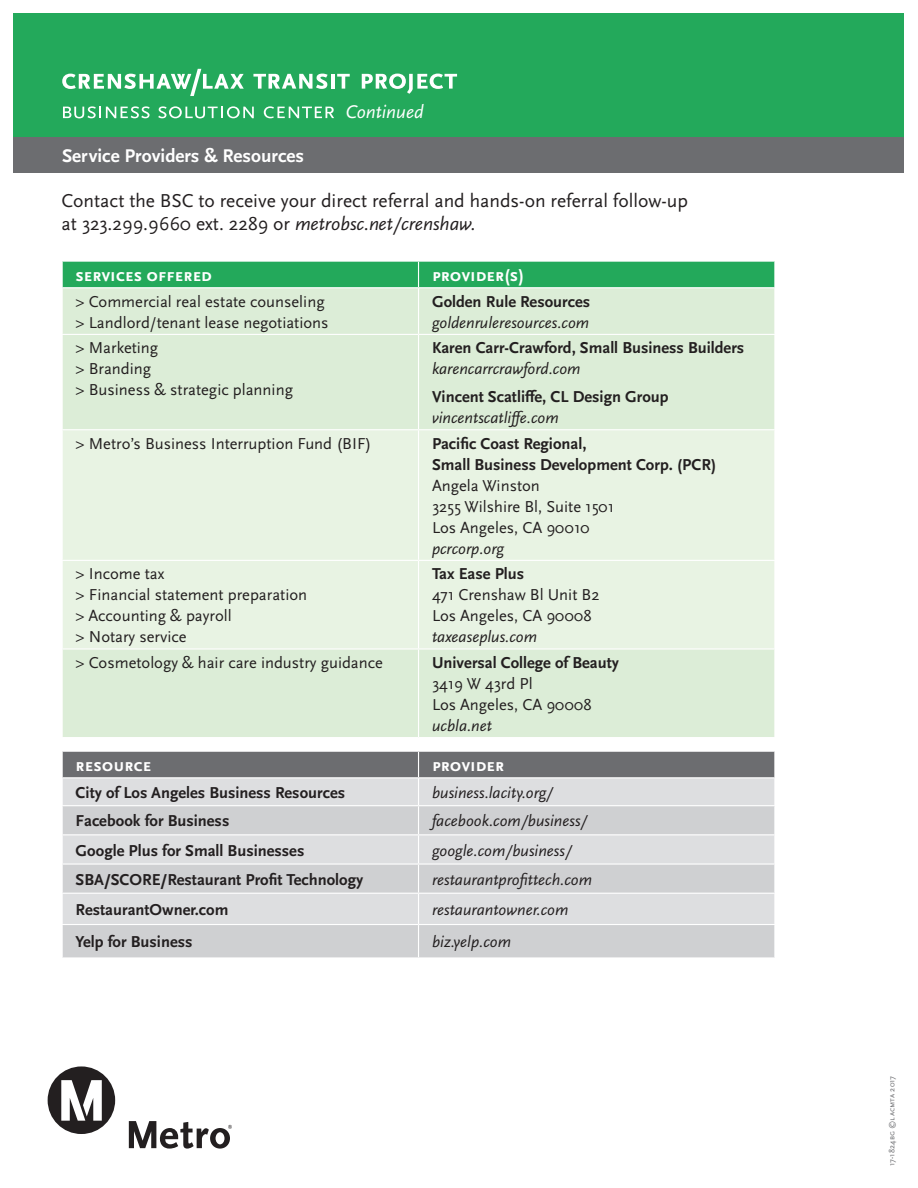
<style>
.page{position:relative;width:918px;height:1188px;background:#fff}
.page>*{position:absolute;margin:0;border:0;box-sizing:border-box;transform-origin:0 0}
.t1{font:19.5px/23.4px "Scala Sans Pro";color:#231f20}
.t2{font:700 19.2px "Scala Sans Pro";color:#fff}
.t3{font:italic 19.2px "Scala Sans Pro";color:#fff}
.t4{font:700 18px "Scala Sans Pro";color:#fff}
.t5{font:16.5px/21px "Scala Sans Pro";color:#231f20}
.t6{font:700 16.5px/21px "Scala Sans Pro";color:#231f20}
.t7{font:italic 16.5px "Scala Sans Pro";color:#231f20}
.t8{font:8.25px "Scala Sans Pro";letter-spacing:.01em;color:#6c6d70}
.s1{font-style:italic}
</style>
<div class="page">
<div style="left:14px;top:14px;width:890px;height:132px;background:#23a95b"></div>
<div style="left:14px;top:137px;width:890px;height:36px;background:#6c6d70"></div>
<svg style="left:62px;top:69px;width:182px;height:27px"></svg>
<svg style="left:253px;top:74px;width:75px;height:15px"></svg>
<hr style="left:331px;top:74px;width:4px;height:15px;background:#fff">
<svg style="left:337px;top:74px;width:13px;height:15px"></svg>
<svg style="left:362px;top:74px;width:95px;height:20px"></svg>
<svg style="left:63px;top:106px;width:87px;height:12px"></svg>
<svg style="left:158px;top:106px;width:96px;height:12px"></svg>
<svg style="left:264px;top:106px;width:70px;height:12px"></svg>
<div style="left:48px;top:1066px;width:67px;height:68px;background:#231f20;border-radius:50%"></div>
<svg style="left:61px;top:1080px;width:41px;height:41px"></svg>
<svg style="left:129px;top:1121px;width:103px;height:28px"></svg>
<svg style="left:63px;top:894px;width:711px;height:63px;background:#d5d6d8"></svg>
<svg style="left:62px;top:751px;width:713px;height:142px;background:#c4c5c7"></svg>
<hr style="left:418px;top:894px;width:1px;height:30px;background:#fff">
<hr style="left:62px;top:924px;width:357px;height:1px;background:#fff">
<hr style="left:419px;top:924px;width:356px;height:1px;background:#fff">
<hr style="left:418px;top:925px;width:1px;height:32px;background:#fff">
<div style="left:63px;top:288px;width:711px;height:449px;background:#dcedd7"></div>
<div style="left:63px;top:430px;width:711px;height:218px;background:#e8f3e3"></div>
<div style="left:62px;top:261px;width:713px;height:26px;background:#23a95b"></div>
<hr style="left:418px;top:288px;width:1px;height:46px;background:#fff">
<hr style="left:62px;top:334px;width:357px;height:1px;background:#fff">
<hr style="left:419px;top:334px;width:356px;height:1px;background:#fff">
<hr style="left:418px;top:335px;width:1px;height:94px;background:#fff">
<hr style="left:62px;top:429px;width:357px;height:1px;background:#fff">
<hr style="left:419px;top:429px;width:356px;height:1px;background:#fff">
<hr style="left:418px;top:430px;width:1px;height:130px;background:#fff">
<hr style="left:62px;top:560px;width:357px;height:1px;background:#fff">
<hr style="left:419px;top:560px;width:356px;height:1px;background:#fff">
<hr style="left:418px;top:561px;width:1px;height:87px;background:#fff">
<hr style="left:62px;top:648px;width:357px;height:2px;background:#fff">
<hr style="left:419px;top:648px;width:356px;height:2px;background:#fff">
<hr style="left:418px;top:650px;width:1px;height:87px;background:#fff">
<p class="t2" style="left:62px;top:145px;width:244px">Service Providers &amp; Resources</p>
<p class="t3" style="left:346px;top:101px;width:80px">Continued</p>
<p class="t1" style="left:62px;top:189px;width:628px">Contact the BSC to receive your direct referral and hands-on referral follow-up at 323.299.9660 ext. 2289 or <span class="s1">metrobsc.net/crenshaw.</span></p>
<p class="t4" style="left:76px;top:265px;width:138px">Services Offered</p>
<p class="t4" style="left:432px;top:265px;width:93px">Provider(s)</p>
<p class="t5" style="left:76px;top:291px;width:254px">&gt; Commercial real estate counseling &gt; Landlord/tenant lease negotiations</p>
<p class="t6" style="left:432px;top:291px;width:160px">Golden Rule Resources</p>
<p class="t7" style="left:432px;top:313px;width:159px">goldenruleresources.com</p>
<p class="t5" style="left:76px;top:337px;width:219px">&gt; Marketing<br>&gt; Branding<br>&gt; Business &amp; strategic planning</p>
<p class="t6" style="left:432px;top:338px;width:314px">Karen Carr-Crawford, Small Business Builders</p>
<p class="t7" style="left:432px;top:359px;width:150px">karencarrcrawford.com</p>
<p class="t6" style="left:432px;top:386px;width:238px">Vincent Scatliffe, CL Design Group</p>
<p class="t7" style="left:432px;top:408px;width:128px">vincentscatliffe.com</p>
<p class="t5" style="left:76px;top:433px;width:298px">&gt; Metro’s Business Interruption Fund (BIF)</p>
<p class="t6" style="left:432px;top:433px;width:286px">Pacific Coast Regional,<br>Small Business Development Corp. (PCR)</p>
<p class="t5" style="left:432px;top:475px;width:184px">Angela Winston<br>3255 Wilshire Bl, Suite 1501<br>Los Angeles, CA 90010</p>
<p class="t7" style="left:432px;top:539px;width:74px">pcrcorp.org</p>
<p class="t5" style="left:76px;top:563px;width:233px">&gt; Income tax<br>&gt; Financial statement preparation &gt; Accounting &amp; payroll<br>&gt; Notary service</p>
<p class="t6" style="left:432px;top:564px;width:94px">Tax Ease Plus</p>
<p class="t5" style="left:432px;top:585px;width:169px">471 Crenshaw Bl Unit B2<br>Los Angeles, CA 90008</p>
<p class="t7" style="left:432px;top:627px;width:107px">taxeaseplus.com</p>
<p class="t5" style="left:76px;top:652px;width:309px">&gt; Cosmetology &amp; hair care industry guidance</p>
<p class="t6" style="left:432px;top:652px;width:189px">Universal College of Beauty</p>
<p class="t5" style="left:432px;top:673px;width:161px">3419 W 43rd Pl<br>Los Angeles, CA 90008</p>
<p class="t7" style="left:432px;top:716px;width:61px">ucbla.net</p>
<p class="t4" style="left:76px;top:755px;width:77px">resource</p>
<p class="t4" style="left:432px;top:755px;width:74px">Provider</p>
<p class="t6" style="left:76px;top:782px;width:271px">City of Los Angeles Business Resources</p>
<p class="t7" style="left:432px;top:783px;width:123px">business.lacity.org/</p>
<p class="t6" style="left:76px;top:811px;width:155px">Facebook for Business</p>
<p class="t7" style="left:432px;top:812px;width:157px">facebook.com/business/</p>
<p class="t6" style="left:76px;top:840px;width:230px">Google Plus for Small Businesses</p>
<p class="t7" style="left:432px;top:841px;width:141px">google.com/business/</p>
<p class="t6" style="left:76px;top:869px;width:289px">SBA/SCORE/Restaurant Profit Technology</p>
<p class="t7" style="left:432px;top:870px;width:162px">restaurantprofittech.com</p>
<p class="t6" style="left:76px;top:899px;width:154px">RestaurantOwner.com</p>
<p class="t7" style="left:432px;top:900px;width:138px">restaurantowner.com</p>
<p class="t6" style="left:76px;top:932px;width:118px">Yelp for Business</p>
<p class="t7" style="left:432px;top:932px;width:81px">biz.yelp.com</p>
<p class="t8" style="left:887px;top:1166px;width:92px;rotate:-90deg">17-1824bg ©lacmta 2017</p>
</div>
